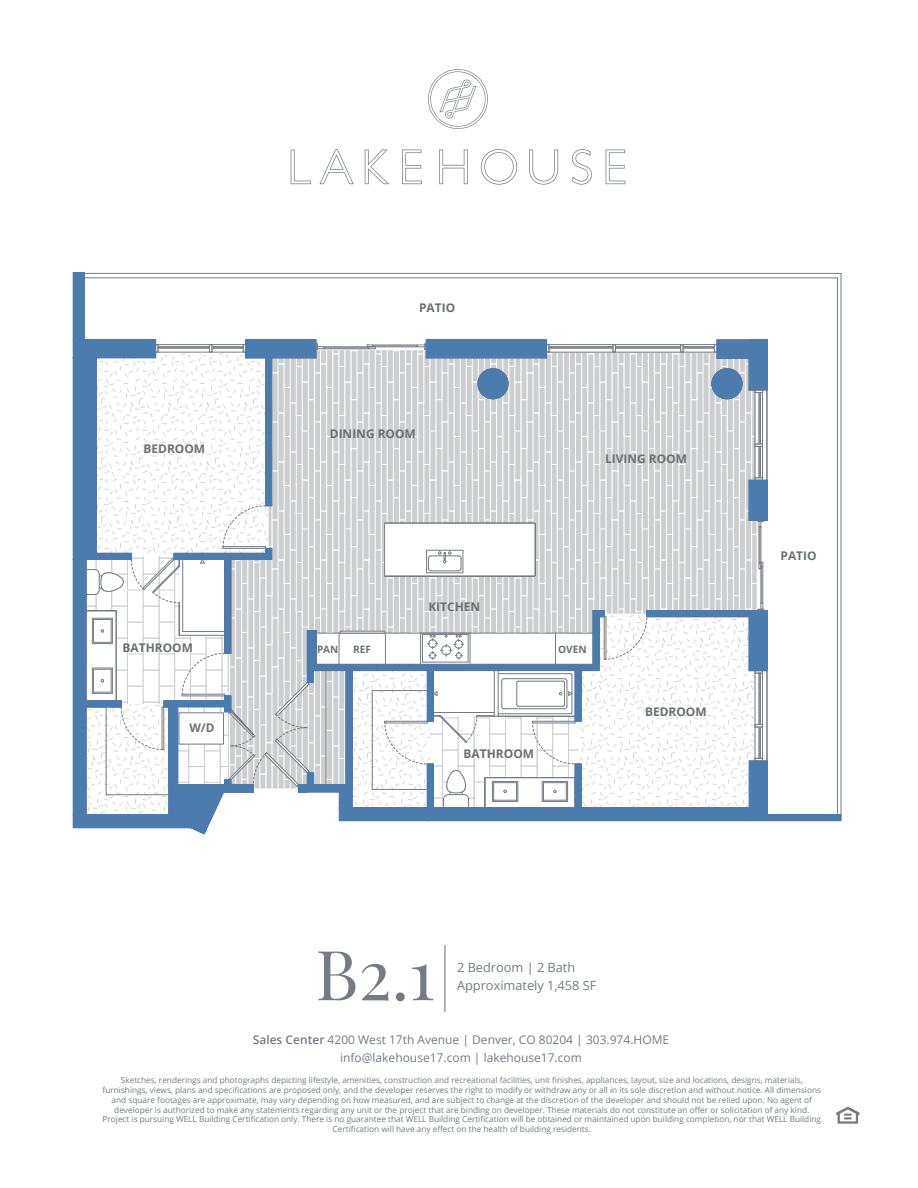
<style>
.page{position:relative;width:918px;height:1188px;background:#fff}
.page>*{position:absolute;margin:0;border:0;box-sizing:border-box;transform-origin:0 0}
.t1{font:12.75px "Open Sans";color:#747b83}
.t2{font:12px "Open Sans";color:#747b83}
.t3{font:700 12px "Open Sans";color:#6a7071}
.t4{font:700 10.2px "Open Sans";color:#6a7071}
.t5{font:8.25px/9.8px "Open Sans";color:#747b83;text-align:center}
.s1{font-weight:600}
</style>
<div class="page">
<svg style="left:318px;top:951px;width:115px;height:50px"></svg>
<hr style="left:444px;top:945px;width:2px;height:67px;background:#747b83">
<svg style="left:291px;top:149px;width:334px;height:36px"></svg>
<svg style="left:428px;top:69px;width:60px;height:60px"></svg>
<svg style="left:836px;top:1107px;width:24px;height:17px"></svg>
<div style="left:367px;top:345px;width:58px;height:2px;border:1px solid #747b83"></div>
<hr style="left:373px;top:346px;width:43px;height:1px;background:#747b83">
<div style="left:317px;top:347px;width:59px;height:2px;border:1px solid #747b83"></div>
<svg style="left:367px;top:344px;width:7px;height:5px"></svg>
<hr style="left:325px;top:348px;width:43px;height:1px;background:#747b83">
<div style="left:761px;top:562px;width:2px;height:48px;border:1px solid #747b83"></div>
<hr style="left:762px;top:567px;width:1px;height:35px;background:#747b83">
<div style="left:759px;top:521px;width:2px;height:48px;border:1px solid #747b83"></div>
<svg style="left:758px;top:562px;width:6px;height:6px"></svg>
<hr style="left:760px;top:528px;width:1px;height:35px;background:#747b83">
<svg style="left:339px;top:350px;width:418px;height:434px;background:#d6d7d8"></svg>
<svg style="left:477px;top:368px;width:32px;height:31px"></svg>
<svg style="left:711px;top:368px;width:32px;height:31px"></svg>
<hr style="left:767px;top:611px;width:1px;height:60px;background:#747b83">
<hr style="left:767px;top:480px;width:1px;height:40px;background:#747b83">
<hr style="left:767px;top:340px;width:1px;height:50px;background:#747b83">
<hr style="left:426px;top:358px;width:121px;height:1px;background:#747b83">
<hr style="left:767px;top:671px;width:1px;height:90px;background:#747b83">
<hr style="left:767px;top:390px;width:1px;height:90px;background:#747b83">
<hr style="left:683px;top:347px;width:31px;height:1px;background:#747b83">
<hr style="left:683px;top:348px;width:31px;height:1px;background:#747b83">
<svg style="left:714px;top:340px;width:3px;height:18px"></svg>
<hr style="left:683px;top:344px;width:31px;height:1px;background:#747b83">
<hr style="left:683px;top:352px;width:31px;height:1px;background:#747b83">
<hr style="left:755px;top:446px;width:1px;height:32px;background:#747b83">
<hr style="left:762px;top:446px;width:1px;height:32px;background:#747b83">
<hr style="left:760px;top:446px;width:1px;height:32px;background:#747b83">
<hr style="left:759px;top:446px;width:1px;height:32px;background:#747b83">
<svg style="left:749px;top:477px;width:18px;height:3px"></svg>
<svg style="left:749px;top:390px;width:18px;height:57px"></svg>
<svg style="left:749px;top:521px;width:16px;height:7px"></svg>
<svg style="left:547px;top:340px;width:137px;height:18px"></svg>
<hr style="left:339px;top:633px;width:1px;height:31px;background:#747b83">
<hr style="left:338px;top:633px;width:48px;height:1px;background:#747b83">
<svg style="left:425px;top:340px;width:1px;height:18px"></svg>
<hr style="left:837px;top:278px;width:1px;height:542px;background:#747b83">
<hr style="left:84px;top:278px;width:753px;height:1px;background:#747b83">
<hr style="left:841px;top:273px;width:1px;height:546px;background:#747b83">
<hr style="left:84px;top:273px;width:757px;height:1px;background:#747b83">
<svg style="left:384px;top:523px;width:152px;height:54px"></svg>
<div style="left:340px;top:631px;width:45px;height:2px;border:1px solid #747b83"></div>
<div style="left:73px;top:340px;width:83px;height:18px;border:1px solid #4c7cad"></div>
<div style="left:73px;top:357px;width:24px;height:203px;border:1px solid #4c7cad"></div>
<div style="left:73px;top:559px;width:13px;height:256px;border:1px solid #4c7cad"></div>
<div style="left:73px;top:815px;width:121px;height:13px;border:1px solid #4c7cad"></div>
<div style="left:298px;top:785px;width:54px;height:7px;background:#4c7cad"></div>
<div style="left:298px;top:784px;width:54px;height:8px;border:1px solid #4c7cad"></div>
<div style="left:339px;top:792px;width:13px;height:17px;background:#4c7cad"></div>
<div style="left:427px;top:807px;width:322px;height:14px;border:1px solid #4c7cad"></div>
<div style="left:339px;top:808px;width:89px;height:13px;background:#4c7cad"></div>
<div style="left:316px;top:664px;width:283px;height:7px;background:#4c7cad"></div>
<svg style="left:346px;top:602px;width:421px;height:217px"></svg>
<div style="left:647px;top:611px;width:102px;height:6px;background:#4c7cad"></div>
<div style="left:647px;top:610px;width:102px;height:7px;border:1px solid #4c7cad"></div>
<div style="left:749px;top:761px;width:18px;height:57px;background:#4c7cad"></div>
<div style="left:749px;top:611px;width:18px;height:60px;background:#4c7cad"></div>
<div style="left:749px;top:480px;width:18px;height:40px;background:#4c7cad"></div>
<div style="left:749px;top:340px;width:18px;height:50px;background:#4c7cad"></div>
<div style="left:717px;top:340px;width:32px;height:18px;background:#4c7cad"></div>
<div style="left:717px;top:340px;width:32px;height:19px;border:1px solid #4c7cad"></div>
<div style="left:426px;top:340px;width:121px;height:18px;background:#4c7cad"></div>
<div style="left:478px;top:369px;width:30px;height:30px;background:#4c7cad;border-radius:50%"></div>
<div style="left:478px;top:368px;width:30px;height:31px;border:1px solid #4c7cad;border-radius:50%"></div>
<div style="left:712px;top:369px;width:30px;height:30px;background:#4c7cad;border-radius:50%"></div>
<div style="left:712px;top:368px;width:30px;height:31px;border:1px solid #4c7cad;border-radius:50%"></div>
<svg style="left:75px;top:272px;width:264px;height:563px"></svg>
<div style="left:749px;top:815px;width:92px;height:6px;background:#4c7cad"></div>
<div style="left:749px;top:814px;width:92px;height:7px;border:1px solid #4c7cad"></div>
<div style="left:73px;top:273px;width:11px;height:67px;background:#4c7cad"></div>
<div style="left:73px;top:272px;width:12px;height:68px;border:1px solid #4c7cad"></div>
<p class="t3" style="left:419px;top:299px;width:38px">PATIO</p>
<p class="t3" style="left:144px;top:440px;width:63px">BEDROOM</p>
<p class="t3" style="left:123px;top:639px;width:72px">BATHROOM</p>
<p class="t3" style="left:189px;top:719px;width:27px">W/D</p>
<p class="t3" style="left:330px;top:425px;width:88px">DINING ROOM</p>
<p class="t3" style="left:605px;top:450px;width:84px">LIVING ROOM</p>
<p class="t3" style="left:428px;top:599px;width:53px">KITCHEN</p>
<p class="t4" style="left:317px;top:642px;width:23px">PAN</p>
<p class="t4" style="left:353px;top:642px;width:19px">REF</p>
<p class="t4" style="left:558px;top:642px;width:30px">OVEN</p>
<p class="t3" style="left:464px;top:746px;width:72px">BATHROOM</p>
<p class="t3" style="left:645px;top:703px;width:63px">BEDROOM</p>
<p class="t3" style="left:781px;top:547px;width:38px">PATIO</p>
<p class="t1" style="left:457px;top:959px;width:120px">2 Bedroom | 2 Bath</p>
<p class="t1" style="left:457px;top:977px;width:141px">Approximately 1,458 SF</p>
<p class="t2" style="left:253px;top:1031px;width:418px"><span class="s1">Sales Center</span> 4200 West 17th Avenue | Denver, CO 80204 | 303.974.HOME</p>
<p class="t2" style="left:340px;top:1049px;width:243px">info@lakehouse17.com | lakehouse17.com</p>
<p class="t5" style="left:121px;top:1075px;width:683px">Sketches, renderings and photographs depicting lifestyle, amenities, construction and recreational facilities, unit finishes, appliances, layout, size and locations, designs, materials,</p>
<p class="t5" style="left:103px;top:1085px;width:720px">furnishings, views, plans and specifications are proposed only, and the developer reserves the right to modify or withdraw any or all in its sole discretion and without notice. All dimensions and square footages are approximate, may vary depending on how measured, and are subject to change at the discretion of the developer and should not be relied upon. No agent of developer is authorized to make any statements regarding any unit or the project that are binding on developer. These materials do not constitute an offer or solicitation of any kind.<br>Project is pursuing WELL Building Certification only. There is no guarantee that WELL Building Certification will be obtained or maintained upon building completion, nor that WELL Building Certification will have any effect on the health of building residents.</p>
</div>
